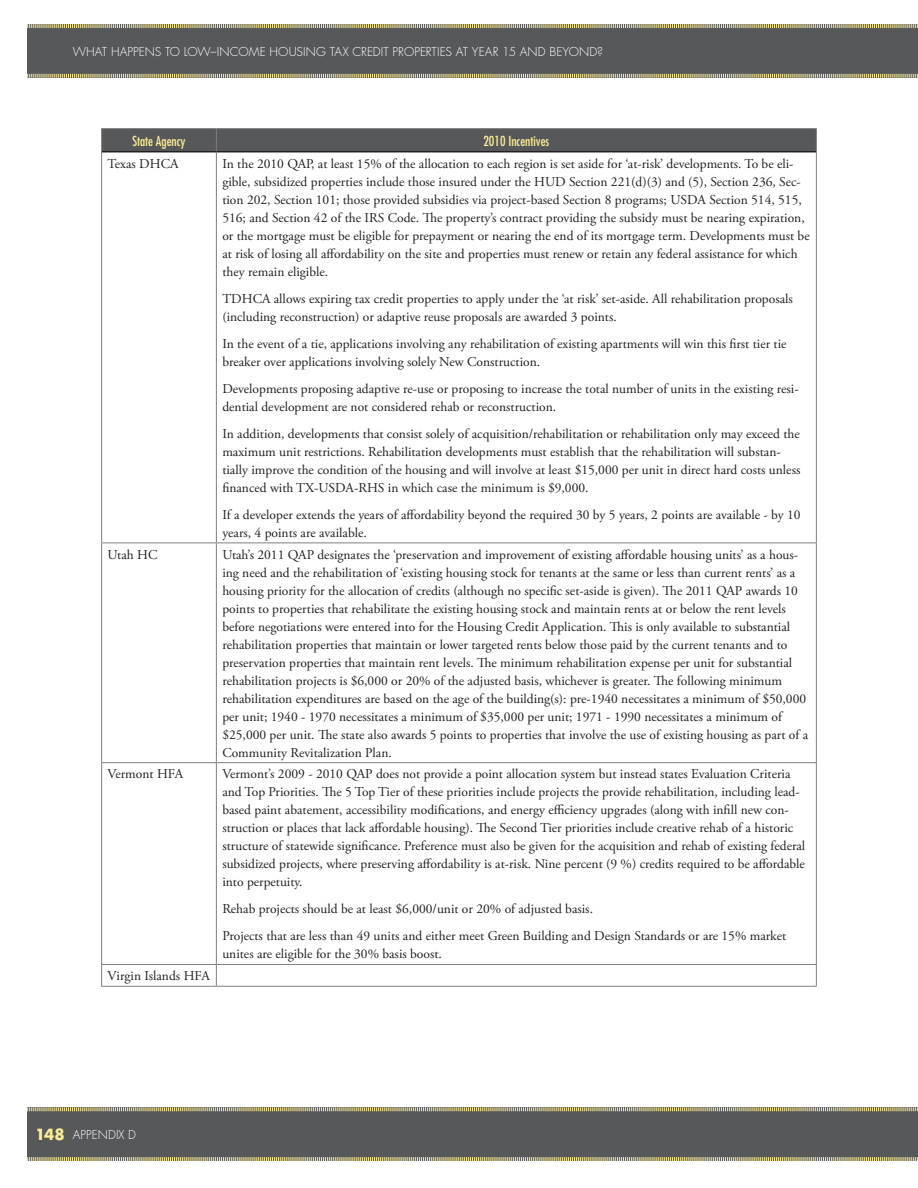
<style>
.page{position:relative;width:918px;height:1188px;background:#fff}
.page>*{position:absolute;margin:0;border:0;box-sizing:border-box;transform-origin:0 0}
.t1{font:700 15px "Futura";color:#fced93}
.t2{font:13.5px/18px "Adobe Garamond Pro";color:#231f20}
.Table_body{font:condensed 13.5px "Futura";color:#fced93}
.t3{font:300 12px "Futura";letter-spacing:.005em;color:#fff}
</style>
<div class="page">
<div style="left:27px;top:1107px;width:891px;height:54px;background:#57585a"></div>
<svg style="left:27px;top:1107px;width:891px;height:5px"></svg>
<svg style="left:27px;top:1157px;width:891px;height:4px"></svg>
<div style="left:27px;top:24px;width:891px;height:54px;background:#57585a"></div>
<svg style="left:27px;top:24px;width:891px;height:4px"></svg>
<svg style="left:27px;top:73px;width:891px;height:5px"></svg>
<hr style="left:101px;top:128px;width:115px;height:1px;background:#7f7f7f">
<hr style="left:216px;top:128px;width:601px;height:1px;background:#7f7f7f">
<div style="left:101px;top:129px;width:716px;height:23px;background:#57585a"></div>
<hr style="left:101px;top:152px;width:1px;height:391px;background:#7f7f7f">
<hr style="left:216px;top:152px;width:1px;height:391px;background:#7f7f7f">
<hr style="left:816px;top:152px;width:1px;height:391px;background:#7f7f7f">
<hr style="left:101px;top:543px;width:115px;height:1px;background:#7f7f7f">
<hr style="left:101px;top:543px;width:1px;height:219px;background:#7f7f7f">
<hr style="left:216px;top:543px;width:601px;height:1px;background:#7f7f7f">
<hr style="left:216px;top:543px;width:1px;height:219px;background:#7f7f7f">
<hr style="left:816px;top:543px;width:1px;height:219px;background:#7f7f7f">
<hr style="left:101px;top:762px;width:115px;height:1px;background:#7f7f7f">
<hr style="left:101px;top:763px;width:1px;height:201px;background:#7f7f7f">
<hr style="left:216px;top:762px;width:601px;height:1px;background:#7f7f7f">
<hr style="left:216px;top:763px;width:1px;height:201px;background:#7f7f7f">
<hr style="left:816px;top:763px;width:1px;height:201px;background:#7f7f7f">
<hr style="left:101px;top:964px;width:115px;height:1px;background:#7f7f7f">
<svg style="left:101px;top:965px;width:1px;height:21px"></svg>
<hr style="left:216px;top:964px;width:601px;height:1px;background:#7f7f7f">
<svg style="left:216px;top:965px;width:1px;height:21px"></svg>
<svg style="left:816px;top:965px;width:1px;height:21px"></svg>
<hr style="left:101px;top:986px;width:115px;height:1px;background:#7f7f7f">
<hr style="left:216px;top:986px;width:601px;height:1px;background:#7f7f7f">
<hr style="left:102px;top:151px;width:114px;height:1px;background:#231f20">
<hr style="left:216px;top:151px;width:600px;height:1px;background:#231f20">
<p class="t3" style="left:73px;top:43px;width:532px">WHAT HAPPENS TO LOW–INCOME HOUSING TAX CREDIT PROPERTIES AT YEAR 15 AND BEYOND?</p>
<p class="Table_body" style="left:132px;top:132px;width:55px">State Agency</p>
<p class="Table_body" style="left:483px;top:132px;width:67px">2010 Incentives</p>
<p class="t2" style="left:108px;top:155px;width:72px">Texas DHCA</p>
<p class="t2" style="left:222px;top:155px;width:589px">In the 2010 QAP, at least 15% of the allocation to each region is set aside for ‘at-risk’ developments. To be eli&shy;gible, subsidized properties include those insured under the HUD Section 221(d)(3) and (5), Section 236, Sec&shy;tion 202, Section 101; those provided subsidies via project-based Section 8 programs; USDA Section 514, 515, 516; and Section 42 of the IRS Code. The property’s contract providing the subsidy must be nearing expiration, or the mortgage must be eligible for prepayment or nearing the end of its mortgage term. Developments must be at risk of losing all affordability on the site and properties must renew or retain any federal assistance for which they remain eligible.</p>
<p class="t2" style="left:222px;top:290px;width:572px">TDHCA allows expiring tax credit properties to apply under the ‘at risk’ set-aside. All rehabilitation proposals (including reconstruction) or adaptive reuse proposals are awarded 3 points.</p>
<p class="t2" style="left:222px;top:335px;width:566px">In the event of a tie, applications involving any rehabilitation of existing apartments will win this first tier tie breaker over applications involving solely New Construction.</p>
<p class="t2" style="left:222px;top:380px;width:578px">Developments proposing adaptive re-use or proposing to increase the total number of units in the existing resi&shy;dential development are not considered rehab or reconstruction.</p>
<p class="t2" style="left:222px;top:425px;width:580px">In addition, developments that consist solely of acquisition/rehabilitation or rehabilitation only may exceed the maximum unit restrictions. Rehabilitation developments must establish that the rehabilitation will substan&shy;tially improve the condition of the housing and will involve at least $15,000 per unit in direct hard costs unless financed with TX-USDA-RHS in which case the minimum is $9,000.</p>
<p class="t2" style="left:222px;top:506px;width:580px">If a developer extends the years of affordability beyond the required 30 by 5 years, 2 points are available - by 10 years, 4 points are available.</p>
<p class="t2" style="left:108px;top:546px;width:51px">Utah HC</p>
<p class="t2" style="left:222px;top:546px;width:587px">Utah’s 2011 QAP designates the ‘preservation and improvement of existing affordable housing units’ as a hous&shy;ing need and the rehabilitation of ‘existing housing stock for tenants at the same or less than current rents’ as a housing priority for the allocation of credits (although no specific set-aside is given). The 2011 QAP awards 10 points to properties that rehabilitate the existing housing stock and maintain rents at or below the rent levels before negotiations were entered into for the Housing Credit Application. This is only available to substantial rehabilitation properties that maintain or lower targeted rents below those paid by the current tenants and to preservation properties that maintain rent levels. The minimum rehabilitation expense per unit for substantial rehabilitation projects is $6,000 or 20% of the adjusted basis, whichever is greater. The following minimum rehabilitation expenditures are based on the age of the building(s): pre-1940 necessitates a minimum of $50,000 per unit; 1940 - 1970 necessitates a minimum of $35,000 per unit; 1971 - 1990 necessitates a minimum of $25,000 per unit. The state also awards 5 points to properties that involve the use of existing housing as part of a Community Revitalization Plan.</p>
<p class="t2" style="left:108px;top:766px;width:77px">Vermont HFA</p>
<p class="t2" style="left:222px;top:766px;width:584px">Vermont’s 2009 - 2010 QAP does not provide a point allocation system but instead states Evaluation Criteria and Top Priorities. The 5 Top Tier of these priorities include projects the provide rehabilitation, including lead&shy;based paint abatement, accessibility modifications, and energy efficiency upgrades (along with infill new con&shy;struction or places that lack affordable housing). The Second Tier priorities include creative rehab of a historic structure of statewide significance. Preference must also be given for the acquisition and rehab of existing federal subsidized projects, where preserving affordability is at-risk. Nine percent (9 %) credits required to be affordable into perpetuity.</p>
<p class="t2" style="left:222px;top:901px;width:372px">Rehab projects should be at least $6,000/unit or 20% of adjusted basis.</p>
<p class="t2" style="left:222px;top:928px;width:565px">Projects that are less than 49 units and either meet Green Building and Design Standards or are 15% market unites are eligible for the 30% basis boost.</p>
<p class="t2" style="left:108px;top:967px;width:104px">Virgin Islands HFA</p>
<p class="t1" style="left:35px;top:1124px;width:31px">148</p>
<p class="t3" style="left:73px;top:1127px;width:65px">APPENDIX D</p>
</div>
